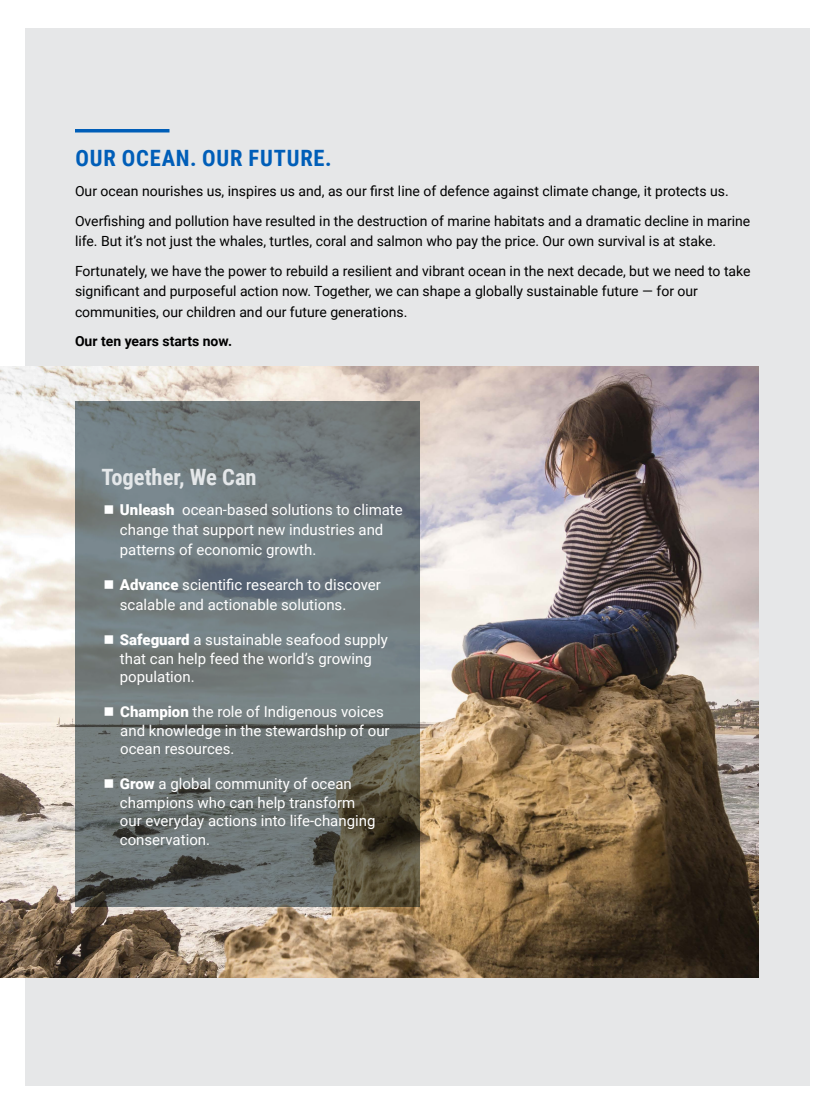
<style>
.page{position:relative;width:834px;height:1112px;background:#fff}
.page>*{position:absolute;margin:0;border:0;box-sizing:border-box;transform-origin:0 0}
.t1{font:700 22.5px "Roboto Condensed";letter-spacing:.035em;color:#005eb8}
.t2{font:700 22.5px "Roboto Condensed";color:#e4e7e9}
.t3{font:15px/18.5px "Roboto";color:#fff}
.t4{font:14px/20.5px "Roboto";color:#000}
.t5{font:700 14px "Roboto";color:#000}
.s1{font-weight:900}
</style>
<div class="page">
<div style="left:25px;top:28px;width:785px;height:1058px;background:#e6e7e8"></div>
<hr style="left:75px;top:129px;width:95px;height:3px;background:#005eb8">
<img style="left:0;top:366px;width:759px;height:612px">
<svg style="left:75px;top:401px;width:345px;height:505px;background:#6d7575"></svg>
<svg style="left:105px;top:505px;width:8px;height:9px"></svg>
<svg style="left:105px;top:580px;width:8px;height:9px"></svg>
<svg style="left:105px;top:635px;width:8px;height:9px"></svg>
<svg style="left:105px;top:707px;width:8px;height:9px"></svg>
<svg style="left:105px;top:779px;width:8px;height:9px"></svg>
<p class="t1" style="left:75px;top:142px;width:258px">OUR OCEAN. OUR FUTURE.</p>
<p class="t4" style="left:75px;top:181px;width:655px">Our ocean nourishes us, inspires us and, as our first line of defence against climate change, it protects us.</p>
<p class="t4" style="left:75px;top:210px;width:677px">Overfishing and pollution have resulted in the destruction of marine habitats and a dramatic decline in marine life. But it’s not just the whales, turtles, coral and salmon who pay the price. Our own survival is at stake.</p>
<p class="t4" style="left:75px;top:260px;width:677px">Fortunately, we have the power to rebuild a resilient and vibrant ocean in the next decade, but we need to take significant and purposeful action now. Together, we can shape a globally sustainable future — for our communities, our children and our future generations.</p>
<p class="t5" style="left:75px;top:332px;width:159px">Our ten years starts now.</p>
<p class="t2" style="left:102px;top:462px;width:157px">Together, We Can</p>
<p class="t3" style="left:120px;top:500px;width:284px;line-height:20px"><span class="s1">Unleash</span> ocean-based solutions to climate change that support new industries and patterns of economic growth.</p>
<p class="t3" style="left:120px;top:575px;width:263px;line-height:20px"><span class="s1">Advance</span> scientific research to discover scalable and actionable solutions.</p>
<p class="t3" style="left:120px;top:630px;width:269px"><span class="s1">Safeguard</span> a sustainable seafood supply that can help feed the world’s growing population.</p>
<p class="t3" style="left:120px;top:702px;width:271px"><span class="s1">Champion</span> the role of Indigenous voices and knowledge in the stewardship of our ocean resources.</p>
<p class="t3" style="left:120px;top:774px;width:257px"><span class="s1">Grow</span> a global community of ocean champions who can help transform our everyday actions into life-changing conservation.</p>
</div>
